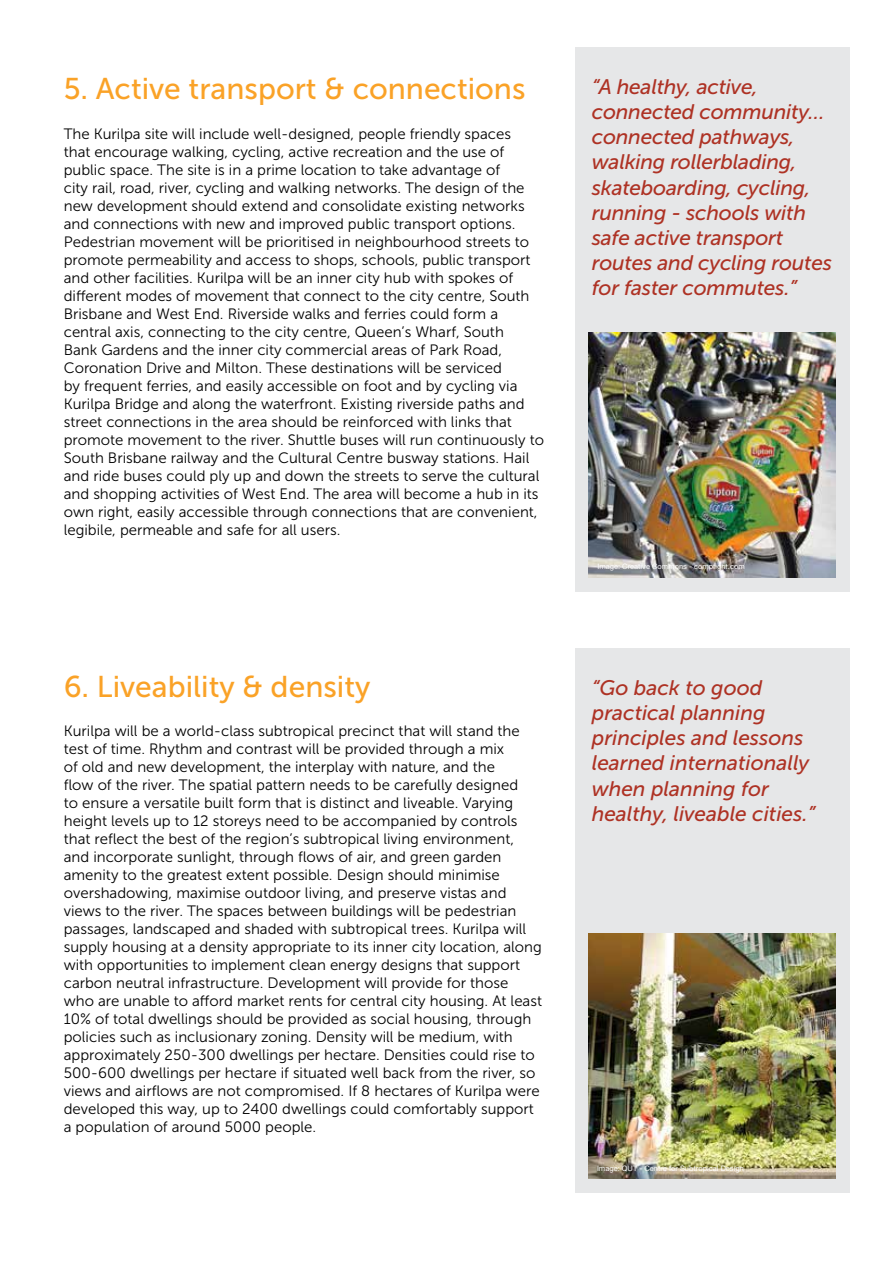
<style>
.page{position:relative;width:893px;height:1263px;background:#fff}
.page>*{position:absolute;margin:0;border:0;box-sizing:border-box;transform-origin:0 0}
.t1{font:30px "Museo Sans 500";color:#faa227}
.t2{font:italic 21px/25.2px "Museo Sans 500";letter-spacing:-.01em;color:#ae3224}
.t3{font:15px/18px "Museo Sans 300";color:#000}
.t4{font:7.5px "Helvetica Neue LT Pro";color:#fff}
</style>
<div class="page">
<div style="left:575px;top:48px;width:275px;height:544px;background:#e6e7e8"></div>
<div style="left:575px;top:648px;width:275px;height:545px;background:#e6e7e8"></div>
<img style="left:589px;top:332px;width:247px;height:246px">
<img style="left:589px;top:933px;width:247px;height:245px">
<h1 class="t1" style="left:64px;top:72px;width:463px">5. Active transport &amp; connections</h1>
<p class="t3" style="left:64px;top:125px;width:482px">The Kurilpa site will include well-designed, people friendly spaces<br>that encourage walking, cycling, active recreation and the use of public space. The site is in a prime location to take advantage of<br>city rail, road, river, cycling and walking networks. The design of the new development should extend and consolidate existing networks and connections with new and improved public transport options.<br>Pedestrian movement will be prioritised in neighbourhood streets to promote permeability and access to shops, schools, public transport and other facilities. Kurilpa will be an inner city hub with spokes of different modes of movement that connect to the city centre, South Brisbane and West End. Riverside walks and ferries could form a central axis, connecting to the city centre, Queen’s Wharf, South<br>Bank Gardens and the inner city commercial areas of Park Road, Coronation Drive and Milton. These destinations will be serviced<br>by frequent ferries, and easily accessible on foot and by cycling via Kurilpa Bridge and along the waterfront. Existing riverside paths and street connections in the area should be reinforced with links that promote movement to the river. Shuttle buses will run continuously to South Brisbane railway and the Cultural Centre busway stations. Hail and ride buses could ply up and down the streets to serve the cultural and shopping activities of West End. The area will become a hub in its own right, easily accessible through connections that are convenient, legibile, permeable and safe for all users.</p>
<h1 class="t1" style="left:64px;top:670px;width:308px">6. Liveability &amp; density</h1>
<p class="t3" style="left:64px;top:722px;width:480px">Kurilpa will be a world-class subtropical precinct that will stand the test of time. Rhythm and contrast will be provided through a mix<br>of old and new development, the interplay with nature, and the<br>flow of the river. The spatial pattern needs to be carefully designed<br>to ensure a versatile built form that is distinct and liveable. Varying height levels up to 12 storeys need to be accompanied by controls that reflect the best of the region’s subtropical living environment, and incorporate sunlight, through flows of air, and green garden amenity to the greatest extent possible. Design should minimise overshadowing, maximise outdoor living, and preserve vistas and views to the river. The spaces between buildings will be pedestrian passages, landscaped and shaded with subtropical trees. Kurilpa will supply housing at a density appropriate to its inner city location, along with opportunities to implement clean energy designs that support carbon neutral infrastructure. Development will provide for those who are unable to afford market rents for central city housing. At least 10% of total dwellings should be provided as social housing, through policies such as inclusionary zoning. Density will be medium, with approximately 250-300 dwellings per hectare. Densities could rise to 500-600 dwellings per hectare if situated well back from the river, so views and airflows are not compromised. If 8 hectares of Kurilpa were developed this way, up to 2400 dwellings could comfortably support a population of around 5000 people.</p>
<h2 class="t2" style="left:592px;top:74px;width:242px">“A healthy, active, connected community… connected pathways, walking rollerblading, skateboarding, cycling, running - schools with safe active transport routes and cycling routes for faster commutes.”</h2>
<p class="t4" style="left:597px;top:562px;width:149px">Image: Creative Commons - compfight.com</p>
<h2 class="t2" style="left:592px;top:675px;width:225px">“Go back to good practical planning principles and lessons learned internationally when planning for healthy, liveable cities.”</h2>
<p class="t4" style="left:597px;top:1164px;width:148px">Image: QUT - Centre for Subtropical Design</p>
</div>
